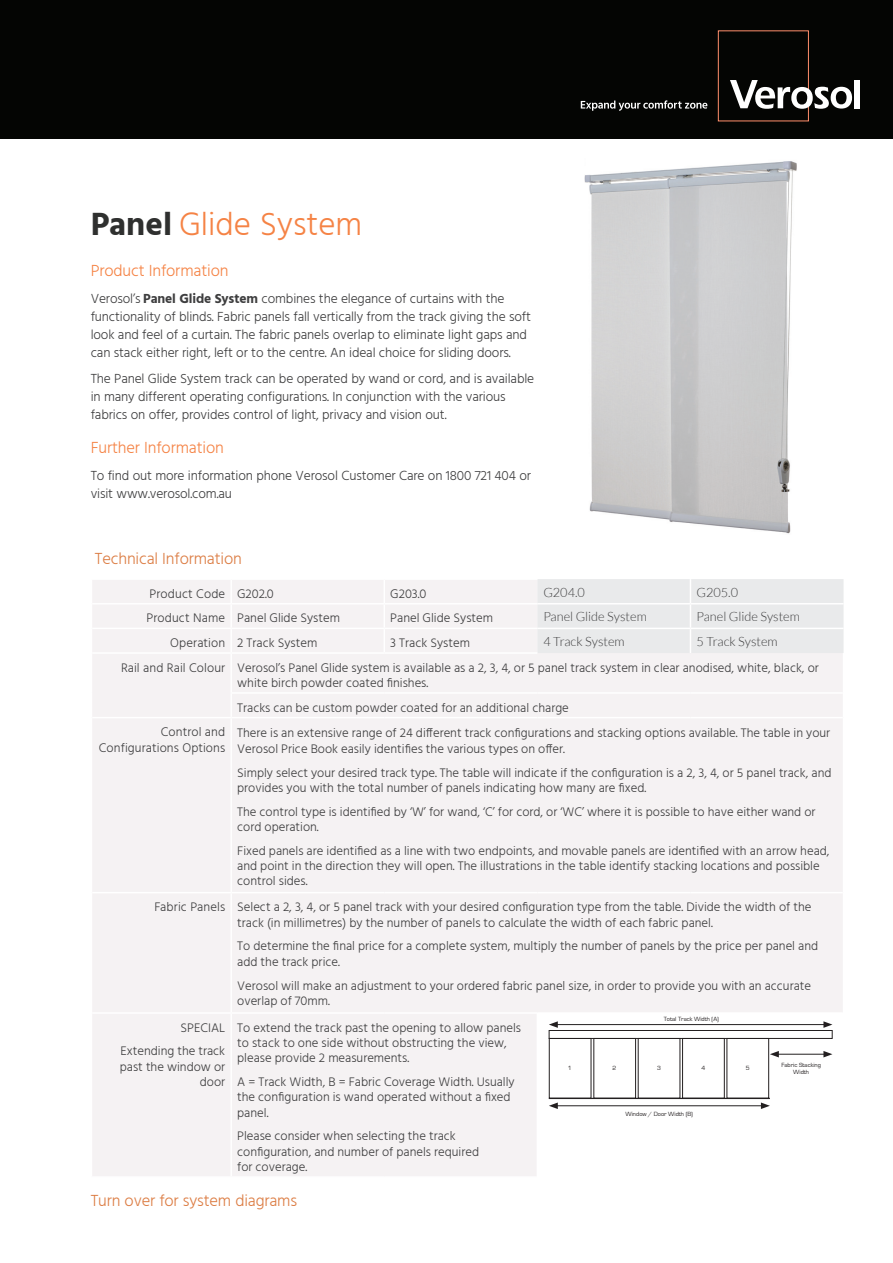
<style>
.page{position:relative;width:893px;height:1263px;background:#fff}
.page>*{position:absolute;margin:0;border:0;box-sizing:border-box;transform-origin:0 0}
.bodycopy{font:300 33px "Hind";color:#f58345}
.Section_head{font:300 16.5px "Hind";letter-spacing:-.01em;color:#dc7d44}
.Section_head-2{font:300 16.5px "Hind";letter-spacing:-.01em;color:#f58345}
.Section_head-3{font:300 13.5px/18px "Hind";letter-spacing:-.01em;color:#3e3e3f}
.Paragraph_Style_1{font:300 12.75px/15.3px "Hind";color:#3e3e3f}
.t1{font:300 12.75px "Lato";color:#3e3e3f}
.t2{font:6.3px/7.5px "Eurostile";color:#231f20;text-align:center}
.s1{font-weight:700;color:#2f302f}
.s2{font-weight:700}
</style>
<div class="page">
<div style="left:92px;top:580px;width:751px;height:596px;background:#f5f2f3"></div>
<div style="left:537px;top:1013px;width:306px;height:164px;background:#fff"></div>
<svg style="left:384px;top:580px;width:1px;height:72px"></svg>
<div style="left:537px;top:579px;width:306px;height:74px;background:#e9eaeb"></div>
<hr style="left:230px;top:580px;width:2px;height:23px;background:#fff">
<hr style="left:92px;top:603px;width:139px;height:1px;background:#fff">
<hr style="left:231px;top:603px;width:153px;height:1px;background:#fff">
<hr style="left:230px;top:604px;width:2px;height:24px;background:#fff">
<hr style="left:384px;top:603px;width:153px;height:1px;background:#fff">
<hr style="left:537px;top:603px;width:153px;height:1px;background:#fff">
<hr style="left:690px;top:603px;width:153px;height:1px;background:#fff">
<hr style="left:92px;top:628px;width:139px;height:1px;background:#fff">
<hr style="left:231px;top:628px;width:153px;height:1px;background:#fff">
<hr style="left:230px;top:629px;width:2px;height:23px;background:#fff">
<hr style="left:384px;top:628px;width:153px;height:1px;background:#fff">
<hr style="left:537px;top:628px;width:153px;height:1px;background:#fff">
<hr style="left:690px;top:628px;width:153px;height:1px;background:#fff">
<hr style="left:92px;top:652px;width:139px;height:2px;background:#fff">
<hr style="left:231px;top:652px;width:153px;height:2px;background:#fff">
<hr style="left:230px;top:654px;width:2px;height:38px;background:#fff">
<hr style="left:384px;top:652px;width:153px;height:2px;background:#fff">
<hr style="left:230px;top:692px;width:154px;height:2px;background:#fff">
<hr style="left:230px;top:694px;width:2px;height:23px;background:#fff">
<hr style="left:384px;top:692px;width:153px;height:2px;background:#fff">
<hr style="left:537px;top:692px;width:153px;height:2px;background:#fff">
<hr style="left:690px;top:692px;width:153px;height:2px;background:#fff">
<hr style="left:92px;top:717px;width:139px;height:1px;background:#fff">
<hr style="left:231px;top:717px;width:153px;height:1px;background:#fff">
<hr style="left:230px;top:718px;width:2px;height:174px;background:#fff">
<hr style="left:384px;top:717px;width:153px;height:1px;background:#fff">
<hr style="left:537px;top:717px;width:153px;height:1px;background:#fff">
<hr style="left:690px;top:717px;width:153px;height:1px;background:#fff">
<hr style="left:92px;top:892px;width:139px;height:1px;background:#fff">
<hr style="left:231px;top:892px;width:153px;height:1px;background:#fff">
<hr style="left:230px;top:893px;width:2px;height:119px;background:#fff">
<hr style="left:384px;top:892px;width:153px;height:1px;background:#fff">
<hr style="left:537px;top:892px;width:153px;height:1px;background:#fff">
<hr style="left:690px;top:892px;width:153px;height:1px;background:#fff">
<hr style="left:92px;top:1012px;width:139px;height:2px;background:#fff">
<hr style="left:231px;top:1012px;width:153px;height:2px;background:#fff">
<hr style="left:230px;top:1014px;width:2px;height:162px;background:#fff">
<hr style="left:384px;top:1012px;width:153px;height:2px;background:#fff">
<hr style="left:537px;top:1012px;width:153px;height:2px;background:#fff">
<hr style="left:690px;top:1012px;width:153px;height:2px;background:#fff">
<img style="left:584px;top:161px;width:213px;height:373px">
<div style="left:549px;top:1030px;width:283px;height:9px;border:1px solid #231f20"></div>
<hr style="left:555px;top:1105px;width:208px;height:1px;background:#231f20">
<svg style="left:761px;top:1102px;width:9px;height:7px"></svg>
<svg style="left:549px;top:1102px;width:9px;height:7px"></svg>
<hr style="left:776px;top:1054px;width:50px;height:1px;background:#231f20">
<svg style="left:823px;top:1051px;width:9px;height:6px"></svg>
<svg style="left:770px;top:1051px;width:9px;height:6px"></svg>
<hr style="left:555px;top:1024px;width:271px;height:1px;background:#231f20">
<svg style="left:823px;top:1021px;width:9px;height:7px"></svg>
<svg style="left:549px;top:1021px;width:9px;height:7px"></svg>
<div style="left:549px;top:1038px;width:42px;height:60px;border:1px solid #231f20"></div>
<div style="left:594px;top:1038px;width:42px;height:60px;border:1px solid #231f20"></div>
<div style="left:682px;top:1038px;width:43px;height:60px;border:1px solid #231f20"></div>
<div style="left:727px;top:1038px;width:42px;height:60px;border:1px solid #231f20"></div>
<hr style="left:549px;top:1098px;width:221px;height:1px;background:#231f20">
<div style="left:0;top:0;width:893px;height:138px;background:#040503"></div>
<svg style="left:581px;top:100px;width:126px;height:11px"></svg>
<div style="left:718px;top:30px;width:91px;height:91px;border:1px solid #ff8e6c"></div>
<svg style="left:730px;top:80px;width:122px;height:29px"></svg>
<div style="left:854px;top:80px;width:6px;height:28px;background:#fff"></div>
<p class="bodycopy" style="left:91px;top:203px;width:273px"><span class="s1">Panel</span> Glide System</p>
<p class="Section_head-2" style="left:91px;top:260px;width:139px">Product Information</p>
<p class="Section_head-3" style="left:91px;top:290px;width:442px">Verosol’s <span class="s2">Panel Glide System</span> combines the elegance of curtains with the functionality of blinds. Fabric panels fall vertically from the track giving the soft look and feel of a curtain. The fabric panels overlap to eliminate light gaps and can stack either right, left or to the centre. An ideal choice for sliding doors.</p>
<p class="Section_head-3" style="left:91px;top:371px;width:445px">The Panel Glide System track can be operated by wand or cord, and is available in many different operating configurations. In conjunction with the various fabrics on offer, provides control of light, privacy and vision out.</p>
<p class="Section_head-2" style="left:91px;top:437px;width:135px">Further Information</p>
<p class="Section_head-3" style="left:91px;top:467px;width:442px">To find out more information phone Verosol Customer Care on 1800 721 404 or visit www.verosol.com.au</p>
<p class="Section_head" style="left:95px;top:547px;width:148px">Technical Information</p>
<p class="Paragraph_Style_1" style="left:150px;top:587px;width:77px">Product Code</p>
<p class="Paragraph_Style_1" style="left:237px;top:587px;width:38px">G202.0</p>
<p class="Paragraph_Style_1" style="left:390px;top:587px;width:38px">G203.0</p>
<p class="t1" style="left:543px;top:585px;width:43px">G204.0</p>
<p class="t1" style="left:696px;top:585px;width:43px">G205.0</p>
<p class="Paragraph_Style_1" style="left:146px;top:611px;width:80px">Product Name</p>
<p class="Paragraph_Style_1" style="left:237px;top:611px;width:104px">Panel Glide System</p>
<p class="Paragraph_Style_1" style="left:390px;top:611px;width:104px">Panel Glide System</p>
<p class="t1" style="left:543px;top:610px;width:105px">Panel Glide System</p>
<p class="t1" style="left:696px;top:610px;width:105px">Panel Glide System</p>
<p class="Paragraph_Style_1" style="left:170px;top:636px;width:56px">Operation</p>
<p class="Paragraph_Style_1" style="left:237px;top:636px;width:82px">2 Track System</p>
<p class="Paragraph_Style_1" style="left:390px;top:636px;width:81px">3 Track System</p>
<p class="t1" style="left:543px;top:634px;width:83px">4 Track System</p>
<p class="t1" style="left:696px;top:634px;width:83px">5 Track System</p>
<p class="Paragraph_Style_1" style="left:121px;top:661px;width:106px">Rail and Rail Colour</p>
<p class="Paragraph_Style_1" style="left:237px;top:661px;width:583px">Verosol’s Panel Glide system is available as a 2, 3, 4, or 5 panel track system in clear anodised, white, black, or white birch powder coated finishes.</p>
<p class="Paragraph_Style_1" style="left:237px;top:701px;width:333px">Tracks can be custom powder coated for an additional charge</p>
<p class="Paragraph_Style_1" style="left:99px;top:725px;width:128px;text-align:right">Control and<br>Configurations Options</p>
<p class="Paragraph_Style_1" style="left:237px;top:726px;width:595px">There is an extensive range of 24 different track configurations and stacking options available. The table in your<br>Verosol Price Book easily identifies the various types on offer.</p>
<p class="Paragraph_Style_1" style="left:237px;top:766px;width:596px">Simply select your desired track type. The table will indicate if the configuration is a 2, 3, 4, or 5 panel track, and provides you with the total number of panels indicating how many are fixed.</p>
<p class="Paragraph_Style_1" style="left:237px;top:805px;width:580px">The control type is identified by ‘W’ for wand, ‘C’ for cord, or ‘WC’ where it is possible to have either wand or cord operation.</p>
<p class="Paragraph_Style_1" style="left:237px;top:844px;width:594px">Fixed panels are identified as a line with two endpoints, and movable panels are identified with an arrow head, and point in the direction they will open. The illustrations in the table identify stacking locations and possible control sides.</p>
<p class="Paragraph_Style_1" style="left:155px;top:900px;width:72px">Fabric Panels</p>
<p class="Paragraph_Style_1" style="left:237px;top:900px;width:576px">Select a 2, 3, 4, or 5 panel track with your desired configuration type from the table. Divide the width of the track (in millimetres) by the number of panels to calculate the width of each fabric panel.</p>
<p class="Paragraph_Style_1" style="left:237px;top:939px;width:582px">To determine the final price for a complete system, multiply the number of panels by the price per panel and add the track price.</p>
<p class="Paragraph_Style_1" style="left:237px;top:978px;width:575px">Verosol will make an adjustment to your ordered fabric panel size, in order to provide you with an accurate overlap of 70mm.</p>
<p class="Paragraph_Style_1" style="left:181px;top:1021px;width:46px">SPECIAL</p>
<p class="Paragraph_Style_1" style="left:120px;top:1044px;width:107px;text-align:right">Extending the track past the window or door</p>
<p class="t2" style="left:664px;top:1015px;width:57px">Total Track Width (A)</p>
<p class="Paragraph_Style_1" style="left:237px;top:1021px;width:285px">To extend the track past the opening to allow panels to stack to one side without obstructing the view, please provide 2 measurements.</p>
<p class="Paragraph_Style_1" style="left:237px;top:1075px;width:279px">A = Track Width, B = Fabric Coverage Width. Usually the configuration is wand operated without a fixed panel.</p>
<p class="Paragraph_Style_1" style="left:237px;top:1129px;width:243px">Please consider when selecting the track configuration, and number of panels required for coverage.</p>
<p class="Section_head" style="left:91px;top:1189px;width:208px">Turn over for system diagrams</p>
<p class="t2" style="left:781px;top:1061px;width:41px">Fabric Stacking<br>Width</p>
<p class="t2" style="left:568px;top:1065px;width:5px">1</p>
<p class="t2" style="left:613px;top:1065px;width:5px">2</p>
<p class="t2" style="left:657px;top:1065px;width:5px">3</p>
<p class="t2" style="left:701px;top:1065px;width:5px">4</p>
<p class="t2" style="left:746px;top:1065px;width:5px">5</p>
<p class="t2" style="left:625px;top:1110px;width:69px">Window / Door Width (B)</p>
</div>
